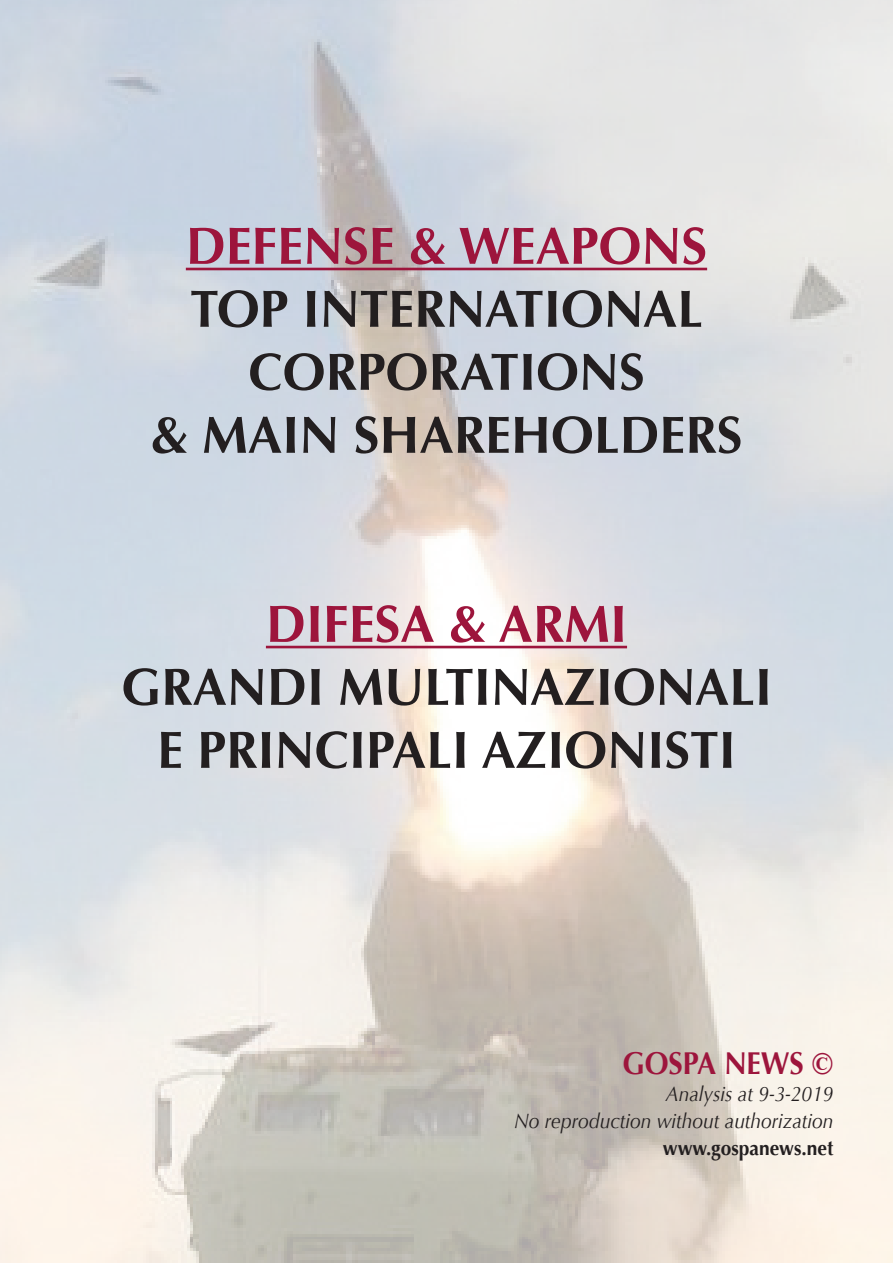
<style>
.page{position:relative;width:893px;height:1263px;background:#fff}
.page>*{position:absolute;margin:0;border:0;box-sizing:border-box;transform-origin:0 0}
.t1{font:700 52.5px/63px "Optima";color:#231f20;text-align:center}
.t2{font:700 52.5px "Optima";color:#9d153c}
.t3{font:700 31.5px "Optima";color:#9d153c;scale:.91 1}
.t4{font:italic 21px/27px "Optima";color:#231f20;text-align:right;scale:.91 1}
.t5{font:700 21px "Optima";color:#231f20;scale:.91 1}
.s1{font-family:"Baskerville"}
</style>
<div class="page">
<img style="left:0;top:0;width:892px;height:1263px">
<hr style="left:186px;top:268px;width:521px;height:2px;background:#9d153c">
<hr style="left:266px;top:646px;width:361px;height:2px;background:#9d153c">
<p class="t2" style="left:186px;top:215px;width:523px">DEFENSE &amp; WEAPONS</p>
<p class="t1" style="left:151px;top:278px;width:593px">TOP INTERNATIONAL<br>CORPORATIONS<br>&amp; MAIN SHAREHOLDERS</p>
<p class="t2" style="left:266px;top:593px;width:363px">DIFESA &amp; ARMI</p>
<p class="t1" style="left:121px;top:656px;width:652px">GRANDI MULTINAZIONALI<br>E PRINCIPALI AZIONISTI</p>
<p class="t3" style="left:622px;top:1045px;width:233px">GOSPA NEWS <span class="s1">©</span></p>
<p class="t4" style="left:514px;top:1080px;width:352px">Analysis at 9-3-2019<br>No reproduction without authorization</p>
<p class="t5" style="left:663px;top:1135px;width:189px">www.gospanews.net</p>
</div>
